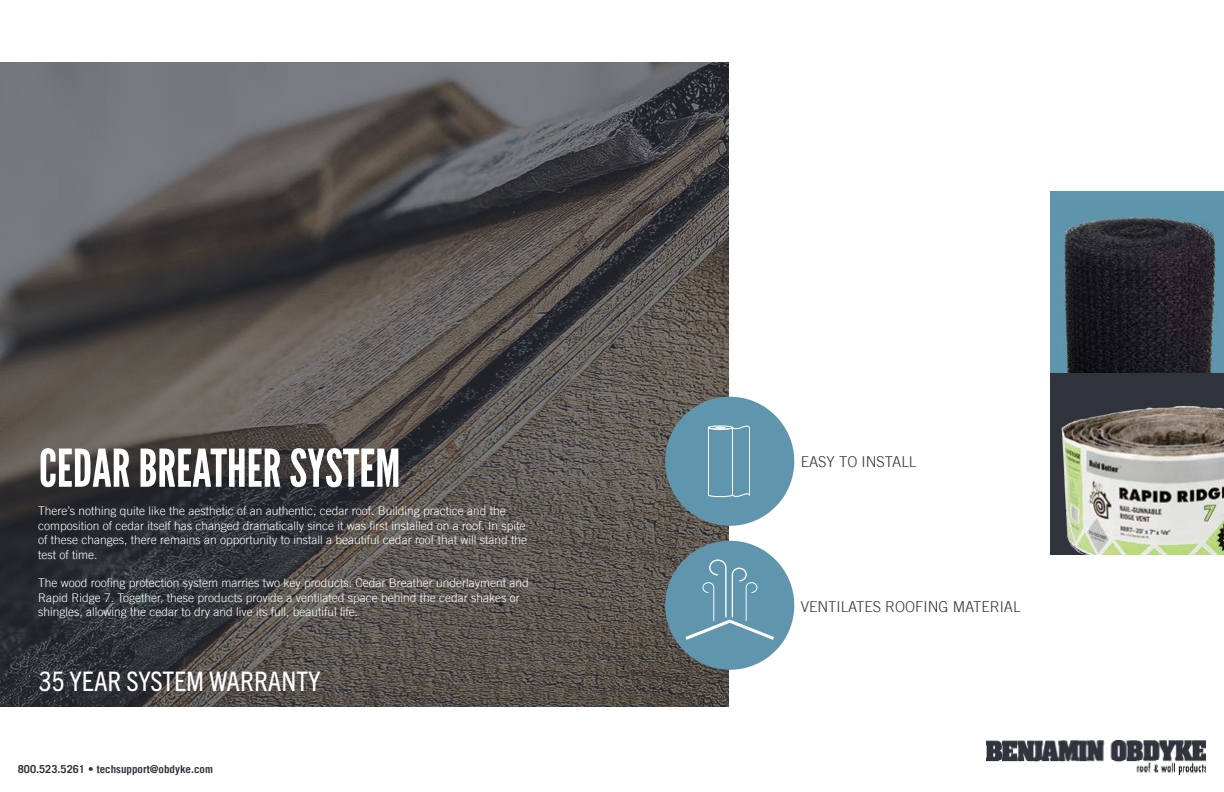
<style>
.page{position:relative;width:1224px;height:792px;background:#fff}
.page>*{position:absolute;margin:0;border:0;box-sizing:border-box;transform-origin:0 0}
.t1{font:52px "League Gothic";color:#fff}
.t2{font:condensed 27px "Trade Gothic Next LT Pro";color:#fff}
.t3{font:300 15px "Trade Gothic LT";color:#30343d}
.t4{font:300 12px/14.4px "Trade Gothic LT";color:#fff}
.t5{font:700 11px "Trade Gothic LT";color:#30343d}
</style>
<div class="page">
<img style="left:987px;top:741px;width:219px;height:33px">
<svg style="left:0;top:62px;width:729px;height:645px;background:#52504f"></svg>
<div style="left:1050px;top:191px;width:174px;height:182px;background:#5f95ad"></div>
<img style="left:1064px;top:217px;width:153px;height:156px">
<div style="left:1050px;top:373px;width:174px;height:182px;background:#30343d"></div>
<img style="left:1061px;top:406px;width:163px;height:149px">
<div style="left:665px;top:397px;width:129px;height:129px;background:#5f95ad;border-radius:50%"></div>
<svg style="left:708px;top:425px;width:42px;height:73px"></svg>
<div style="left:665px;top:541px;width:129px;height:129px;background:#5f95ad;border-radius:50%"></div>
<svg style="left:685px;top:559px;width:89px;height:81px"></svg>
<h1 class="t1" style="left:39px;top:437px;width:363px">CEDAR BREATHER SYSTEM</h1>
<p class="t4" style="left:38px;top:504px;width:490px">There’s nothing quite like the aesthetic of an authentic, cedar roof. Building practice and the composition of cedar itself has changed dramatically since it was first installed on a roof. In spite of these changes, there remains an opportunity to install a beautiful cedar roof that will stand the test of time.</p>
<p class="t4" style="left:38px;top:576px;width:492px">The wood roofing protection system marries two key products: Cedar Breather underlayment and<br>Rapid Ridge 7. Together, these products provide a ventilated space behind the cedar shakes or shingles, allowing the cedar to dry and live its full, beautiful life.</p>
<h2 class="t2" style="left:39px;top:662px;width:283px">35 YEAR SYSTEM WARRANTY</h2>
<p class="t5" style="left:18px;top:762px;width:197px">800.523.5261 • techsupport@obdyke.com</p>
<p class="t3" style="left:801px;top:452px;width:117px">EASY TO INSTALL</p>
<p class="t3" style="left:801px;top:598px;width:221px">VENTILATES ROOFING MATERIAL</p>
</div>
